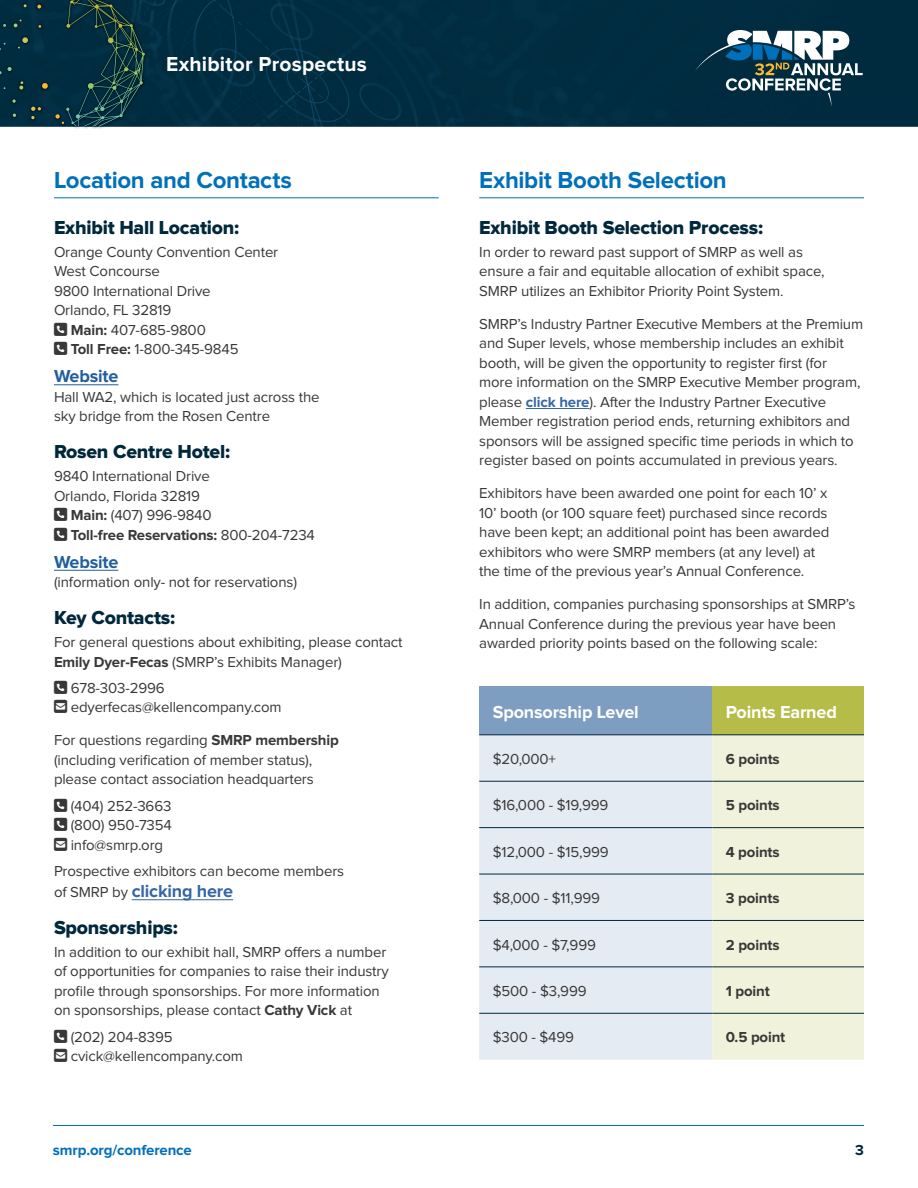
<style>
.page{position:relative;width:918px;height:1188px;background:#fff}
.page>*{position:absolute;margin:0;border:0;box-sizing:border-box;transform-origin:0 0}
.t1{font:700 24px "Proxima Nova";letter-spacing:-.01em;color:#0070ba}
.t2{font:700 21px "Proxima Nova";letter-spacing:.01em;color:#fff}
.t3{font:19.5px "Proxima Nova Extrabld";letter-spacing:-.01em;color:#00283c}
.t4{font:700 18px "Proxima Nova";letter-spacing:-.01em;color:#fff}
.t5{font:700 18px "Proxima Nova";letter-spacing:-.01em;color:#3666a4}
.t6{font:700 18px "Proxima Nova";letter-spacing:-.01em;color:#215e9e}
.t7{font:15px/19.5px "Proxima Nova";letter-spacing:-.01em;color:#383839}
.t8{font:700 15px "Proxima Nova";letter-spacing:-.01em;color:#383839}
.t9{font:700 15px "Proxima Nova";letter-spacing:-.01em;color:#0070ba}
.t10{font:700 15px "Proxima Nova";color:#00283c}
.s1{font-weight:700}
.s2{font-weight:400}
.s3{font-weight:400;font-size:15px;color:#383839}
.s4{font-weight:700;color:#3666a4}
</style>
<div class="page">
<div style="left:148px;top:0;width:770px;height:126px;background:#012c40"></div>
<svg style="left:0;top:0;width:148px;height:129px;background:#2a4e5f"></svg>
<svg style="left:0;top:0;width:60px;height:119px;background:#063040"></svg>
<svg style="left:66px;top:0;width:79px;height:126px;background:#0f3941"></svg>
<hr style="left:53px;top:1125px;width:811px;height:1px;background:#0070ba">
<svg style="left:695px;top:30px;width:168px;height:77px"></svg>
<hr style="left:54px;top:197px;width:385px;height:1px;background:#0070ba">
<hr style="left:54px;top:385px;width:64px;height:1px;background:#215e9e">
<hr style="left:54px;top:570px;width:64px;height:1px;background:#215e9e">
<hr style="left:132px;top:899px;width:101px;height:1px;background:#3666a4">
<hr style="left:479px;top:197px;width:385px;height:1px;background:#0070ba">
<hr style="left:526px;top:408px;width:63px;height:1px;background:#3666a4">
<div style="left:479px;top:686px;width:233px;height:49px;background:#7d9dc1"></div>
<div style="left:712px;top:686px;width:152px;height:49px;background:#b5bc48"></div>
<div style="left:479px;top:735px;width:233px;height:325px;background:#e5ebf3"></div>
<div style="left:712px;top:735px;width:152px;height:325px;background:#f0f2db"></div>
<hr style="left:479px;top:734px;width:233px;height:1px;background:#00283c">
<hr style="left:712px;top:734px;width:152px;height:1px;background:#00283c">
<hr style="left:479px;top:781px;width:233px;height:1px;background:#00283c">
<hr style="left:712px;top:781px;width:152px;height:1px;background:#00283c">
<hr style="left:479px;top:827px;width:233px;height:1px;background:#00283c">
<hr style="left:712px;top:827px;width:152px;height:1px;background:#00283c">
<hr style="left:479px;top:874px;width:233px;height:1px;background:#00283c">
<hr style="left:712px;top:874px;width:152px;height:1px;background:#00283c">
<hr style="left:479px;top:920px;width:233px;height:1px;background:#00283c">
<hr style="left:712px;top:920px;width:152px;height:1px;background:#00283c">
<hr style="left:479px;top:966px;width:233px;height:1px;background:#00283c">
<hr style="left:712px;top:966px;width:152px;height:1px;background:#00283c">
<hr style="left:479px;top:1013px;width:233px;height:1px;background:#00283c">
<hr style="left:712px;top:1013px;width:152px;height:1px;background:#00283c">
<h2 class="t2" style="left:166px;top:54px;width:202px">Exhibitor Prospectus</h2>
<h1 class="t1" style="left:54px;top:169px;width:240px">Location and Contacts</h1>
<h3 class="t3" style="left:54px;top:218px;width:187px">Exhibit Hall Location:</h3>
<p class="t7" style="left:54px;top:242px;width:226px">Orange County Convention Center<br>West Concourse<br>9800 International Drive<br>Orlando, FL 32819</p>
<p class="t7" style="left:54px;top:320px;width:153px">★ <span class="s1">Main:</span> 407-685-9800</p>
<p class="t7" style="left:54px;top:340px;width:186px">★ <span class="s1">Toll Free:</span> 1-800-345-9845</p>
<p class="t6" style="left:54px;top:368px;width:66px">Website</p>
<p class="t7" style="left:54px;top:388px;width:267px">Hall WA2, which is located just across the sky bridge from the Rosen Centre</p>
<h3 class="t3" style="left:54px;top:443px;width:178px">Rosen Centre Hotel:</h3>
<p class="t7" style="left:54px;top:467px;width:157px">9840 International Drive<br>Orlando, Florida 32819</p>
<p class="t7" style="left:54px;top:506px;width:159px">★ <span class="s1">Main:</span> (407) 996-9840</p>
<p class="t8" style="left:54px;top:528px;width:262px">★ Toll-free Reservations: <span class="s2">800-204-7234</span></p>
<p class="t6" style="left:54px;top:554px;width:66px">Website</p>
<p class="t7" style="left:54px;top:573px;width:245px">(information only- not for reservations)</p>
<h3 class="t3" style="left:54px;top:609px;width:123px">Key Contacts:</h3>
<p class="t7" style="left:54px;top:633px;width:350px">For general questions about exhibiting, please contact<br><span class="s1">Emily Dyer-Fecas</span> (SMRP’s Exhibits Manager)</p>
<p class="t7" style="left:71px;top:679px;width:213px;text-indent:-17px">★ 678-303-2996 edyerfecas@kellencompany.com</p>
<p class="t7" style="left:54px;top:731px;width:286px">For questions regarding <span class="s1">SMRP membership </span>(including verification of member status), please contact association headquarters</p>
<p class="t7" style="left:54px;top:796px;width:119px">★ (404) 252-3663</p>
<p class="t7" style="left:54px;top:816px;width:119px;text-align:center">★ (800) 950-7354 info@smrp.org</p>
<p class="t7" style="left:54px;top:862px;width:292px">Prospective exhibitors can become members</p>
<p class="t5" style="left:54px;top:883px;width:181px"><span class="s3">of SMRP by</span> clicking here</p>
<h3 class="t3" style="left:54px;top:919px;width:125px">Sponsorships:</h3>
<p class="t7" style="left:54px;top:943px;width:336px">In addition to our exhibit hall, SMRP offers a number of opportunities for companies to raise their industry profile through sponsorships. For more information on sponsorships, please contact <span class="s1">Cathy Vick</span> at</p>
<p class="t7" style="left:71px;top:1028px;width:174px;text-indent:-17px">★ (202) 204-8395 cvick@kellencompany.com</p>
<h1 class="t1" style="left:479px;top:169px;width:249px">Exhibit Booth Selection</h1>
<h3 class="t3" style="left:479px;top:218px;width:285px">Exhibit Booth Selection Process:</h3>
<p class="t7" style="left:479px;top:242px;width:347px">In order to reward past support of SMRP as well as ensure a fair and equitable allocation of exhibit space,<br>SMRP utilizes an Exhibitor Priority Point System.</p>
<p class="t7" style="left:479px;top:314px;width:385px">SMRP’s Industry Partner Executive Members at the Premium and Super levels, whose membership includes an exhibit booth, will be given the opportunity to register first (for more information on the SMRP Executive Member program, please <span class="s4">click here</span>). After the Industry Partner Executive Member registration period ends, returning exhibitors and sponsors will be assigned specific time periods in which to register based on points accumulated in previous years.</p>
<p class="t7" style="left:479px;top:484px;width:352px">Exhibitors have been awarded one point for each 10’ x 10’ booth (or 100 square feet) purchased since records have been kept; an additional point has been awarded exhibitors who were SMRP members (at any level) at the time of the previous year’s Annual Conference.</p>
<p class="t7" style="left:479px;top:595px;width:378px">In addition, companies purchasing sponsorships at SMRP’s<br>Annual Conference during the previous year have been awarded priority points based on the following scale:</p>
<p class="t4" style="left:493px;top:703px;width:148px">Sponsorship Level</p>
<p class="t4" style="left:726px;top:703px;width:113px">Points Earned</p>
<p class="t7" style="left:493px;top:750px;width:65px">$20,000+</p>
<p class="t8" style="left:726px;top:752px;width:55px">6 points</p>
<p class="t7" style="left:493px;top:796px;width:117px">$16,000 - $19,999</p>
<p class="t8" style="left:726px;top:799px;width:55px">5 points</p>
<p class="t7" style="left:493px;top:843px;width:118px">$12,000 - $15,999</p>
<p class="t8" style="left:726px;top:845px;width:55px">4 points</p>
<p class="t7" style="left:493px;top:889px;width:109px">$8,000 - $11,999</p>
<p class="t8" style="left:726px;top:891px;width:55px">3 points</p>
<p class="t7" style="left:493px;top:935px;width:105px">$4,000 - $7,999</p>
<p class="t8" style="left:726px;top:938px;width:55px">2 points</p>
<p class="t7" style="left:493px;top:982px;width:95px">$500 - $3,999</p>
<p class="t8" style="left:726px;top:984px;width:46px">1 point</p>
<p class="t7" style="left:493px;top:1028px;width:83px">$300 - $499</p>
<p class="t8" style="left:726px;top:1031px;width:61px">0.5 point</p>
<p class="t9" style="left:53px;top:1143px;width:141px">smrp.org/conference</p>
<p class="t10" style="left:855px;top:1143px;width:10px">3</p>
</div>
